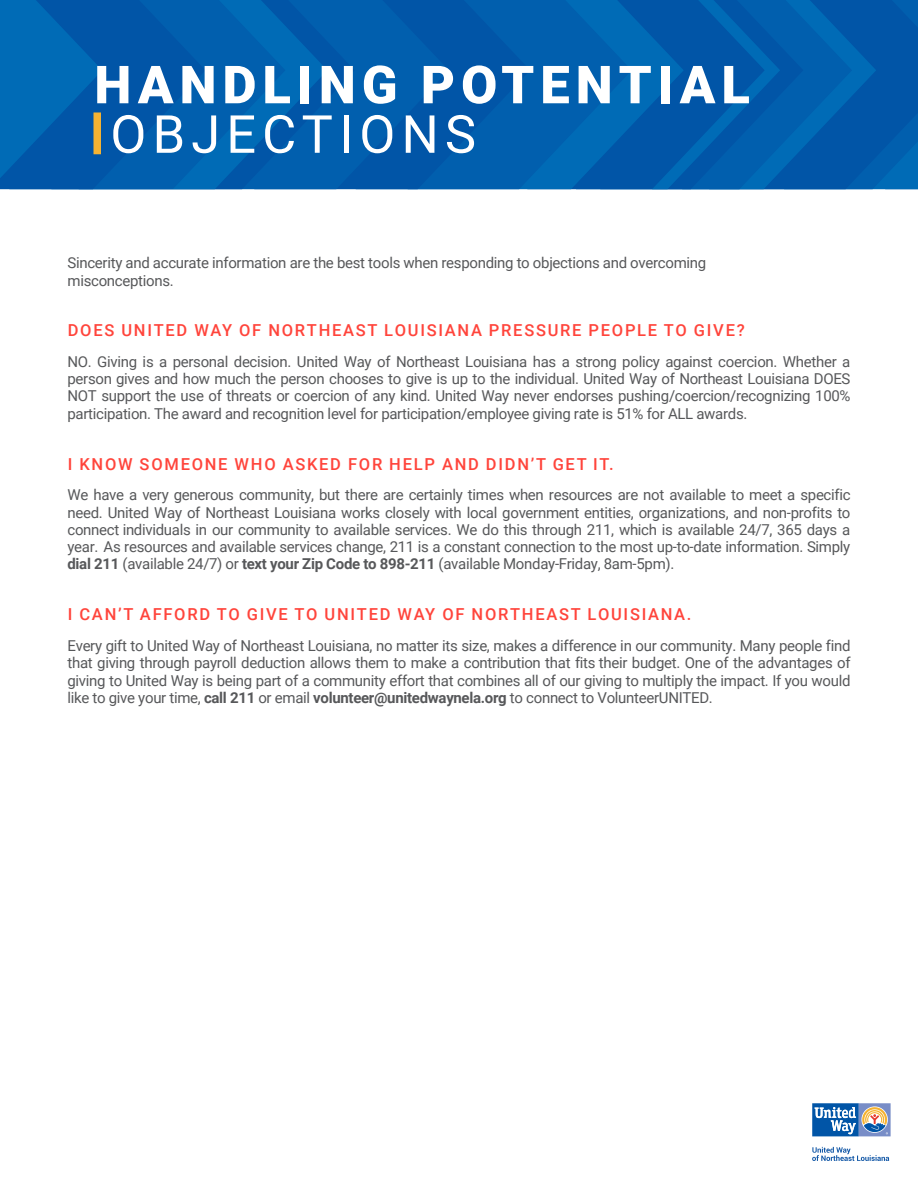
<style>
.page{position:relative;width:918px;height:1188px;background:#fff}
.page>*{position:absolute;margin:0;border:0;box-sizing:border-box;transform-origin:0 0}
.t1{font:900 52.5px "Roboto";letter-spacing:.115em;color:#fff}
.t2{font:52.5px "Roboto";letter-spacing:.115em;color:#fff}
.t3{font:500 16.5px "Roboto";letter-spacing:.105em;color:#ff443b}
.t4{font:15px/17.2px "Roboto";letter-spacing:-.02em;color:#57585a;text-align:justify}
.s1{font-weight:700}
</style>
<div class="page">
<svg style="left:812px;top:1147px;width:77px;height:14px"></svg>
<svg style="left:812px;top:1103px;width:79px;height:33px;background:#6a90b9"></svg>
<svg style="left:632px;top:0;width:20px;height:189px;background:#005fad"></svg>
<svg style="left:530px;top:0;width:102px;height:189px;background:#0062b0"></svg>
<svg style="left:449px;top:0;width:81px;height:189px;background:#005aaa"></svg>
<svg style="left:652px;top:0;width:266px;height:189px;background:#005bab"></svg>
<svg style="left:355px;top:0;width:94px;height:189px;background:#015aaa"></svg>
<svg style="left:327px;top:0;width:28px;height:189px;background:#005dac"></svg>
<svg style="left:285px;top:0;width:42px;height:189px;background:#005ead"></svg>
<svg style="left:206px;top:0;width:79px;height:189px;background:#0062b0"></svg>
<svg style="left:0;top:0;width:206px;height:189px;background:#005dac"></svg>
<div style="left:94px;top:112px;width:7px;height:42px;background:#f5b332"></div>
<p class="t1" style="left:94px;top:48px;width:657px">HANDLING POTENTIAL</p>
<p class="t2" style="left:110px;top:97px;width:367px">OBJECTIONS</p>
<p class="t4" style="left:68px;top:253px;width:640px;line-height:18px">Sincerity and accurate information are the best tools when responding to objections and overcoming misconceptions.</p>
<p class="t3" style="left:68px;top:319px;width:679px">DOES UNITED WAY OF NORTHEAST LOUISIANA PRESSURE PEOPLE TO GIVE?</p>
<p class="t4" style="left:67px;top:352px;width:785px">NO. Giving is a personal decision. United Way of Northeast Louisiana has a strong policy against coercion. Whether a person gives and how much the person chooses to give is up to the individual. United Way of Northeast Louisiana DOES NOT support the use of threats or coercion of any kind. United Way never endorses pushing/coercion/recognizing 100% participation. The award and recognition level for participation/employee giving rate is 51% for ALL awards.</p>
<p class="t3" style="left:68px;top:452px;width:547px">I KNOW SOMEONE WHO ASKED FOR HELP AND DIDN’T GET IT.</p>
<p class="t4" style="left:67px;top:486px;width:785px">We have a very generous community, but there are certainly times when resources are not available to meet a specific need. United Way of Northeast Louisiana works closely with local government entities, organizations, and non-profits to connect individuals in our community to available services. We do this through 211, which is available 24/7, 365 days a year. As resources and available services change, 211 is a constant connection to the most up-to-date information. Simply <span class="s1">dial 211</span> (available 24/7) or <span class="s1">text your Zip Code to 898-211</span> (available Monday-Friday, 8am-5pm).</p>
<p class="t3" style="left:68px;top:603px;width:625px">I CAN’T AFFORD TO GIVE TO UNITED WAY OF NORTHEAST LOUISIANA.</p>
<p class="t4" style="left:67px;top:637px;width:785px">Every gift to United Way of Northeast Louisiana, no matter its size, makes a difference in our community. Many people find that giving through payroll deduction allows them to make a contribution that fits their budget. One of the advantages of giving to United Way is being part of a community effort that combines all of our giving to multiply the impact. If you would like to give your time, <span class="s1">call 211</span> or email <span class="s1">volunteer@unitedwaynela.org</span> to connect to VolunteerUNITED.</p>
</div>
